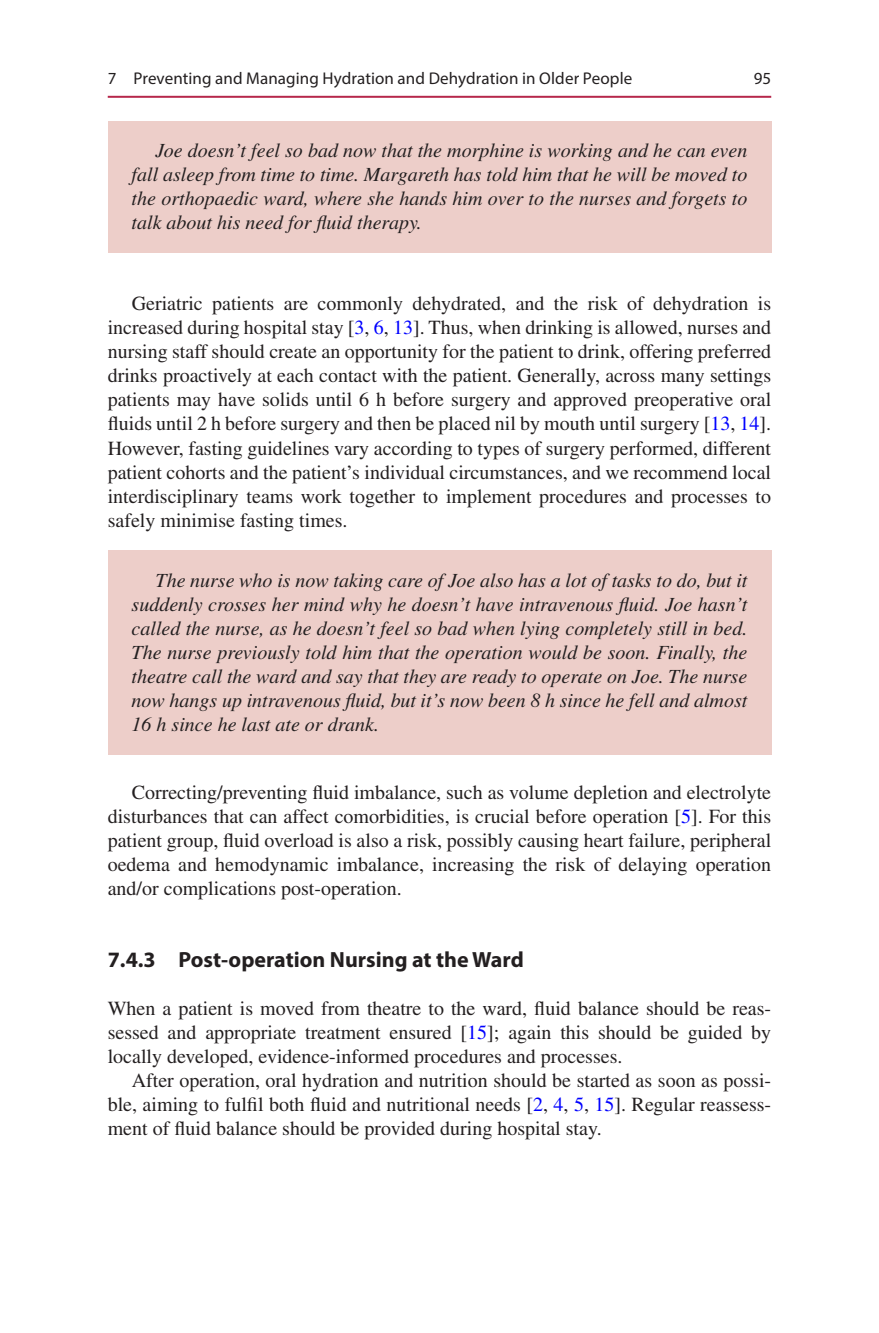
<style>
.page{position:relative;width:879px;height:1333px;background:#fff}
.page>*{position:absolute;margin:0;border:0;box-sizing:border-box;transform-origin:0 0}
.t1{font:700 22px "Myriad Pro";color:#231f20}
.t2{font:20px/24px "Times LT Std";color:#231f20;text-align:justify}
.t3{font:italic 20px/24px "Times LT Std";color:#231f20;text-align:justify}
.t4{font:17px "Myriad Pro";letter-spacing:.005em;color:#231f20}
.s1{color:#00f}
</style>
<div class="page">
<div style="left:108px;top:550px;width:663px;height:204px;background:#edcec9"></div>
<div style="left:108px;top:121px;width:663px;height:132px;background:#edcec9"></div>
<hr style="left:108px;top:96px;width:663px;height:2px;background:#b6274b">
<p class="t4" style="left:108px;top:68px;width:526px">7 Preventing and Managing Hydration and Dehydration in Older People</p>
<p class="t4" style="left:754px;top:68px;width:19px">95</p>
<p class="t3" style="left:132px;top:138px;width:617px;text-indent:24px">Joe doesn’t feel so bad now that the morphine is working and he can even fall asleep from time to time. Margareth has told him that he will be moved to the orthopaedic ward, where she hands him over to the nurses and forgets to talk about his need for fluid therapy.</p>
<p class="t2" style="left:108px;top:291px;width:665px;text-indent:24px">Geriatric patients are commonly dehydrated, and the risk of dehydration is increased during hospital stay [<span class="s1">3</span>, <span class="s1">6</span>, <span class="s1">13</span>]. Thus, when drinking is allowed, nurses and nursing staff should create an opportunity for the patient to drink, offering preferred drinks proactively at each contact with the patient. Generally, across many settings patients may have solids until 6 h before surgery and approved preoperative oral fluids until 2 h before surgery and then be placed nil by mouth until surgery [<span class="s1">13</span>, <span class="s1">14</span>].<br>However, fasting guidelines vary according to types of surgery performed, different patient cohorts and the patient’s individual circumstances, and we recommend local interdisciplinary teams work together to implement procedures and processes to safely minimise fasting times.</p>
<p class="t3" style="left:132px;top:568px;width:617px;text-indent:24px">The nurse who is now taking care of Joe also has a lot of tasks to do, but it suddenly crosses her mind why he doesn’t have intravenous fluid. Joe hasn’t called the nurse, as he doesn’t feel so bad when lying completely still in bed.<br>The nurse previously told him that the operation would be soon. Finally, the theatre call the ward and say that they are ready to operate on Joe. The nurse now hangs up intravenous fluid, but it’s now been 8 h since he fell and almost 16 h since he last ate or drank.</p>
<p class="t2" style="left:108px;top:779px;width:665px;text-indent:24px">Correcting/preventing fluid imbalance, such as volume depletion and electrolyte disturbances that can affect comorbidities, is crucial before operation [<span class="s1">5</span>]. For this patient group, fluid overload is also a risk, possibly causing heart failure, peripheral oedema and hemodynamic imbalance, increasing the risk of delaying operation and/or complications post-operation.</p>
<p class="t1" style="left:108px;top:944px;width:417px">7.4.3 Post-operation Nursing at the Ward</p>
<p class="t2" style="left:108px;top:995px;width:665px">When a patient is moved from theatre to the ward, fluid balance should be reas&shy;sessed and appropriate treatment ensured [<span class="s1">15</span>]; again this should be guided by locally developed, evidence-informed procedures and processes.</p>
<p class="t2" style="left:108px;top:1067px;width:665px;text-indent:24px">After operation, oral hydration and nutrition should be started as soon as possi&shy;ble, aiming to fulfil both fluid and nutritional needs [<span class="s1">2</span>, <span class="s1">4</span>, <span class="s1">5</span>, <span class="s1">15</span>]. Regular reassess&shy;ment of fluid balance should be provided during hospital stay.</p>
</div>
